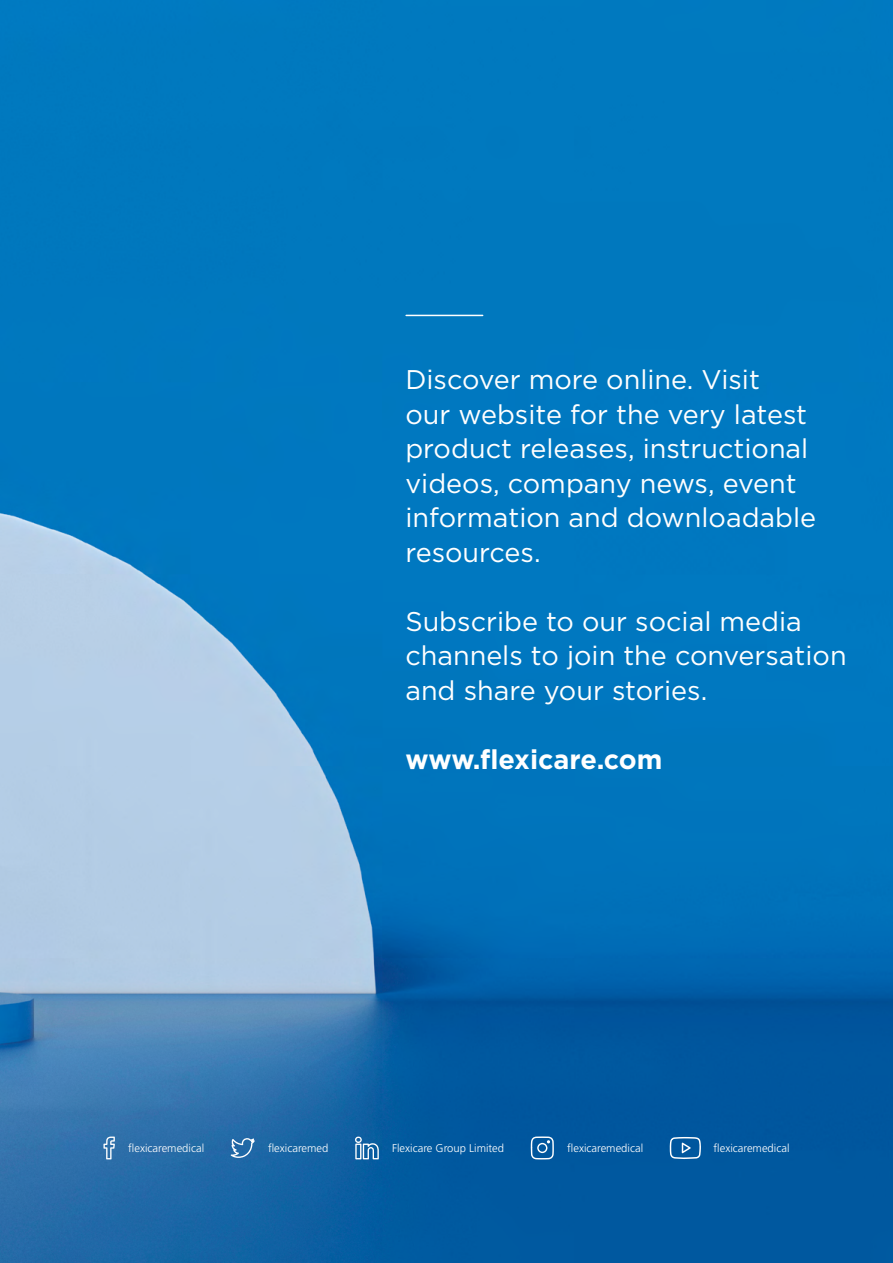
<style>
.page{position:relative;width:893px;height:1263px;background:#fff}
.page>*{position:absolute;margin:0;border:0;box-sizing:border-box;transform-origin:0 0}
.t1{font:27px/34.5px "Gotham Pro";color:#fff}
.t2{font:700 27px "Gotham Pro";letter-spacing:-.005em;color:#fff}
.t3{font:300 11.25px "Frutiger LT Std";color:#fff}
</style>
<div class="page">
<img style="left:0;top:0;width:893px;height:1263px">
<hr style="left:406px;top:315px;width:77px;height:1px;background:#fff">
<svg style="left:231px;top:1138px;width:24px;height:20px"></svg>
<svg style="left:103px;top:1136px;width:12px;height:23px"></svg>
<svg style="left:355px;top:1136px;width:24px;height:23px"></svg>
<svg style="left:670px;top:1137px;width:31px;height:22px"></svg>
<svg style="left:531px;top:1136px;width:23px;height:23px"></svg>
<p class="t1" style="left:405px;top:362px;width:412px">Discover more online. Visit<br>our website for the very latest product releases, instructional videos, company news, event information and downloadable resources.</p>
<p class="t1" style="left:405px;top:604px;width:443px">Subscribe to our social media channels to join the conversation and share your stories.</p>
<p class="t2" style="left:405px;top:743px;width:259px">www.flexicare.com</p>
<p class="t3" style="left:128px;top:1142px;width:78px">flexicaremedical</p>
<p class="t3" style="left:268px;top:1142px;width:62px">flexicaremed</p>
<p class="t3" style="left:392px;top:1142px;width:114px">Flexicare Group Limited</p>
<p class="t3" style="left:567px;top:1142px;width:78px">flexicaremedical</p>
<p class="t3" style="left:713px;top:1142px;width:78px">flexicaremedical</p>
</div>
